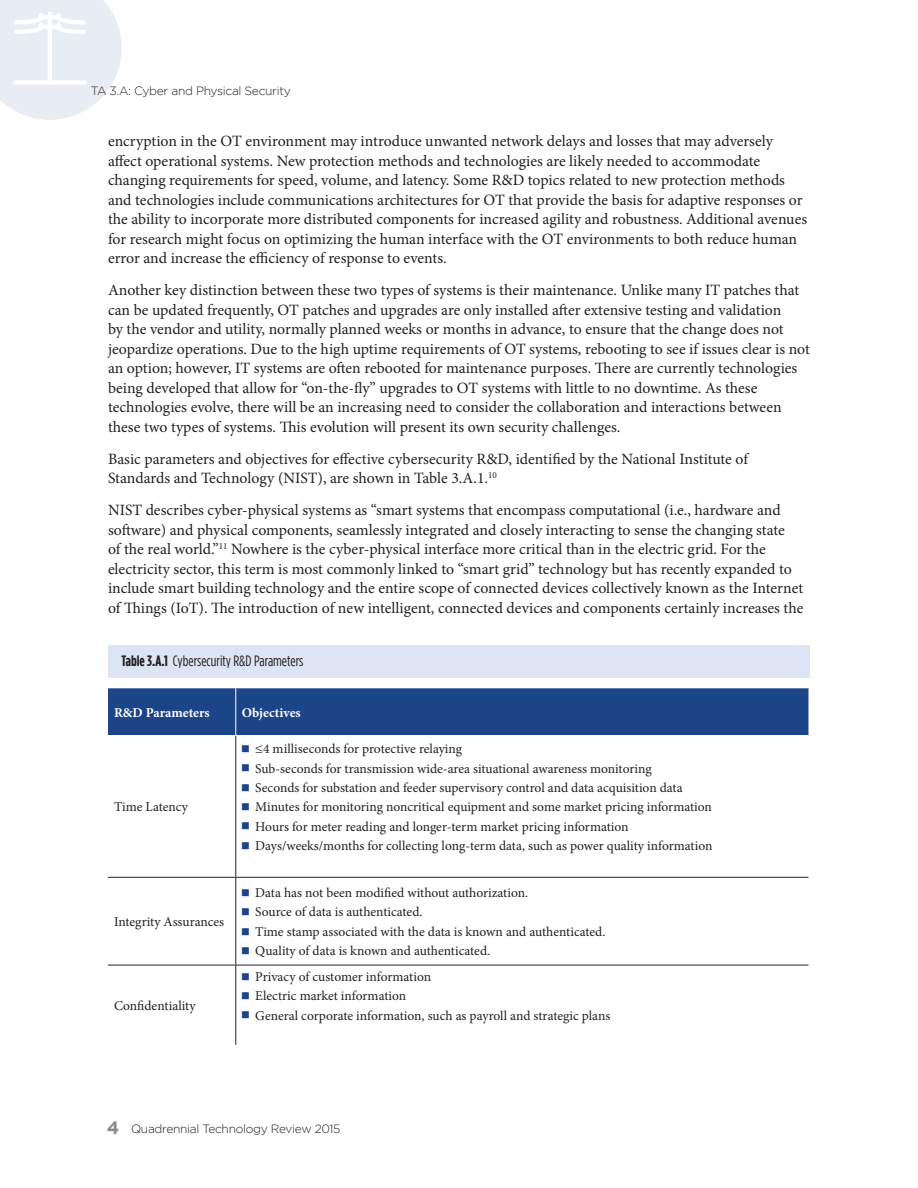
<style>
.page{position:relative;width:918px;height:1188px;background:#fff}
.page>*{position:absolute;margin:0;border:0;box-sizing:border-box;transform-origin:0 0}
.Body_Text{font:15.75px/19.5px "Minion Pro";color:#231f20}
.Figure_Text{font:15px "Gotham Condensed";color:#231f20}
.Table_-_body_text_wi{font:13.5px "Minion Pro";letter-spacing:-.005em;color:#231f20}
.Table_-_body_text{font:13.5px "Minion Pro";color:#231f20}
.Table_-_First_line{font:700 13.5px "Minion Pro";color:#fff}
.t1{font:300 12px "Gotham";letter-spacing:-.025em;color:#231f20}
.s1{font-weight:700}
.s2{font-weight:700;font-size:18px;color:#8a888a}
</style>
<div class="page">
<svg style="left:0;top:0;width:122px;height:120px"></svg>
<div style="left:108px;top:645px;width:702px;height:33px;background:#dde4f3"></div>
<div style="left:108px;top:688px;width:700px;height:47px;background:#1b4489"></div>
<hr style="left:235px;top:736px;width:1px;height:141px;background:#231f20">
<hr style="left:108px;top:877px;width:128px;height:1px;background:#231f20">
<hr style="left:236px;top:877px;width:572px;height:1px;background:#231f20">
<hr style="left:235px;top:878px;width:1px;height:87px;background:#231f20">
<hr style="left:108px;top:965px;width:128px;height:1px;background:#231f20">
<hr style="left:236px;top:965px;width:572px;height:1px;background:#231f20">
<hr style="left:235px;top:965px;width:1px;height:80px;background:#231f20">
<hr style="left:235px;top:688px;width:1px;height:47px;background:#fff">
<p class="t1" style="left:91px;top:84px;width:202px">TA 3.A: Cyber and Physical Security</p>
<p class="Body_Text" style="left:108px;top:132px;width:701px">encryption in the OT environment may introduce unwanted network delays and losses that may adversely affect operational systems. New protection methods and technologies are likely needed to accommodate changing requirements for speed, volume, and latency. Some R&amp;D topics related to new protection methods and technologies include communications architectures for OT that provide the basis for adaptive responses or the ability to incorporate more distributed components for increased agility and robustness. Additional avenues for research might focus on optimizing the human interface with the OT environments to both reduce human error and increase the efficiency of response to events.</p>
<p class="Body_Text" style="left:108px;top:281px;width:703px">Another key distinction between these two types of systems is their maintenance. Unlike many IT patches that can be updated frequently, OT patches and upgrades are only installed after extensive testing and validation<br>by the vendor and utility, normally planned weeks or months in advance, to ensure that the change does not jeopardize operations. Due to the high uptime requirements of OT systems, rebooting to see if issues clear is not an option; however, IT systems are often rebooted for maintenance purposes. There are currently technologies being developed that allow for “on-the-fly” upgrades to OT systems with little to no downtime. As these technologies evolve, there will be an increasing need to consider the collaboration and interactions between these two types of systems. This evolution will present its own security challenges.</p>
<p class="Body_Text" style="left:108px;top:449px;width:642px">Basic parameters and objectives for effective cybersecurity R&amp;D, identified by the National Institute of<br>Standards and Technology (NIST), are shown in Table 3.A.1.<sup>10</sup></p>
<p class="Body_Text" style="left:108px;top:501px;width:697px">NIST describes cyber-physical systems as “smart systems that encompass computational (i.e., hardware and software) and physical components, seamlessly integrated and closely interacting to sense the changing state<br>of the real world.”<sup>11</sup> Nowhere is the cyber-physical interface more critical than in the electric grid. For the electricity sector, this term is most commonly linked to “smart grid” technology but has recently expanded to include smart building technology and the entire scope of connected devices collectively known as the Internet of Things (IoT). The introduction of new intelligent, connected devices and components certainly increases the</p>
<p class="Figure_Text" style="left:122px;top:653px;width:183px"><span class="s1">Table 3.A.1</span> Cybersecurity R&amp;D Parameters</p>
<p class="Table_-_First_line" style="left:114px;top:703px;width:97px">R&amp;D Parameters</p>
<p class="Table_-_First_line" style="left:242px;top:703px;width:60px">Objectives</p>
<p class="Table_-_body_text" style="left:114px;top:798px;width:75px">Time Latency</p>
<p class="Table_-_body_text" style="left:114px;top:913px;width:112px">Integrity Assurances</p>
<p class="Table_-_body_text" style="left:114px;top:997px;width:83px">Confidentiality</p>
<p class="Table_-_body_text_wi" style="left:242px;top:740px;width:222px"><sup>■</sup> ≤4 milliseconds for protective relaying</p>
<p class="Table_-_body_text_wi" style="left:242px;top:759px;width:411px"><sup>■</sup> Sub-seconds for transmission wide-area situational awareness monitoring</p>
<p class="Table_-_body_text_wi" style="left:242px;top:779px;width:443px"><sup>■</sup> Seconds for substation and feeder supervisory control and data acquisition data</p>
<p class="Table_-_body_text_wi" style="left:242px;top:798px;width:472px"><sup>■</sup> Minutes for monitoring noncritical equipment and some market pricing information</p>
<p class="Table_-_body_text_wi" style="left:242px;top:817px;width:388px"><sup>■</sup> Hours for meter reading and longer-term market pricing information</p>
<p class="Table_-_body_text_wi" style="left:242px;top:837px;width:472px"><sup>■</sup> Days/weeks/months for collecting long-term data, such as power quality information</p>
<p class="Table_-_body_text_wi" style="left:242px;top:884px;width:288px"><sup>■</sup> Data has not been modified without authorization.</p>
<p class="Table_-_body_text_wi" style="left:242px;top:903px;width:182px"><sup>■</sup> Source of data is authenticated.</p>
<p class="Table_-_body_text_wi" style="left:242px;top:922px;width:365px"><sup>■</sup> Time stamp associated with the data is known and authenticated.</p>
<p class="Table_-_body_text_wi" style="left:242px;top:942px;width:250px"><sup>■</sup> Quality of data is known and authenticated.</p>
<p class="Table_-_body_text_wi" style="left:242px;top:968px;width:191px"><sup>■</sup> Privacy of customer information</p>
<p class="Table_-_body_text_wi" style="left:242px;top:987px;width:166px"><sup>■</sup> Electric market information</p>
<p class="Table_-_body_text_wi" style="left:242px;top:1006px;width:370px"><sup>■</sup> General corporate information, such as payroll and strategic plans</p>
<p class="t1" style="left:107px;top:1122px;width:235px"><span class="s2">4</span> Quadrennial Technology Review 2015</p>
</div>
